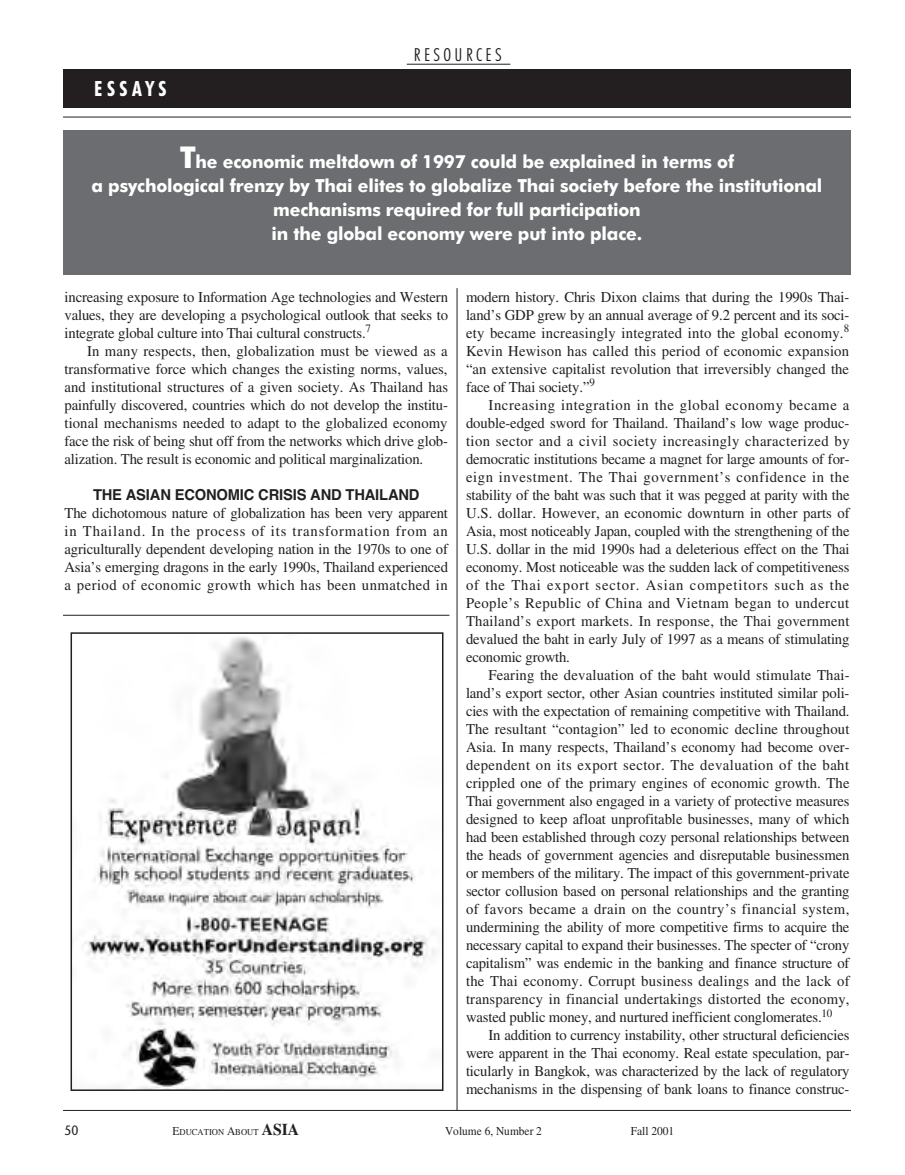
<style>
.page{position:relative;width:905px;height:1175px;background:#fff}
.page>*{position:absolute;margin:0;border:0;box-sizing:border-box;transform-origin:0 0}
.t1{font:700 condensed 21px "Futura BT";letter-spacing:.21em;color:#fff}
.t2{font:700 18px/24px "Futura BT";letter-spacing:-.015em;color:#fff;text-align:center}
.t3{font:300 condensed 18px "Futura BT";letter-spacing:.185em;color:#231f20}
.t4{font:15px/18px "EAA Times";letter-spacing:-.01em;color:#231f20;text-align:justify}
.t5{font:700 15px "Helvetica";letter-spacing:-.01em;color:#231f20}
.t6{font:13.5px "Stone Sans";color:#231f20;scale:.9 1}
.t7{font:12px "EAA Times";color:#231f20;scale:.95 1}
.t8{font:9px "EAA Times";color:#231f20;scale:.95 1}
.s1{font-size:30px}
.s2{font-size:12px}
.s3{font-weight:700;font-size:16.5px}
</style>
<div class="page">
<div style="left:63px;top:69px;width:787px;height:39px;background:#231f20"></div>
<hr style="left:407px;top:64px;width:103px;height:1px;background:#231f20">
<hr style="left:63px;top:1110px;width:787px;height:1px;background:#231f20">
<hr style="left:457px;top:288px;width:1px;height:822px;background:#231f20">
<hr style="left:63px;top:117px;width:787px;height:1px;background:#231f20">
<hr style="left:63px;top:615px;width:386px;height:1px;background:#231f20">
<div style="left:63px;top:130px;width:787px;height:144px;background:#6c6d70"></div>
<img style="left:84px;top:637px;width:352px;height:450px">
<div style="left:70px;top:632px;width:373px;height:458px;border:2px solid #231f20"></div>
<h1 class="t1" style="left:94px;top:80px;width:74px">ESSAYS</h1>
<p class="t3" style="left:414px;top:47px;width:89px">RESOURCES</p>
<p class="t2" style="left:92px;top:151px;width:732px"><span class="s1">T</span>he economic meltdown of 1997 could be explained in terms of<br>a psychological frenzy by Thai elites to globalize Thai society before the institutional mechanisms required for full participation<br>in the global economy were put into place.</p>
<p class="t4" style="left:64px;top:289px;width:385px">increasing exposure to Information Age technologies and Western values, they are developing a psychological outlook that seeks to integrate global culture into Thai cultural constructs.<sup>7</sup></p>
<p class="t4" style="left:64px;top:343px;width:385px;text-indent:23px">In many respects, then, globalization must be viewed as a transformative force which changes the existing norms, values, and institutional structures of a given society. As Thailand has painfully discovered, countries which do not develop the institu&shy;tional mechanisms needed to adapt to the globalized economy face the risk of being shut off from the networks which drive glob&shy;alization. The result is economic and political marginalization.</p>
<p class="t5" style="left:93px;top:486px;width:328px">THE ASIAN ECONOMIC CRISIS AND THAIlAND</p>
<p class="t4" style="left:64px;top:505px;width:385px">The dichotomous nature of globalization has been very apparent in Thailand. In the process of its transformation from an agriculturally dependent developing nation in the 1970s to one of Asia’s emerging dragons in the early 1990s, Thailand experienced a period of economic growth which has been unmatched in</p>
<p class="t4" style="left:466px;top:289px;width:385px">modern history. Chris Dixon claims that during the 1990s Thai&shy;land’s GDP grew by an annual average of 9.2 percent and its soci&shy;ety became increasingly integrated into the global economy.<sup>8<br></sup>Kevin Hewison has called this period of economic expansion “an extensive capitalist revolution that irreversibly changed the face of Thai society.”<sup>9</sup></p>
<p class="t4" style="left:466px;top:397px;width:385px;text-indent:23px">Increasing integration in the global economy became a double-edged sword for Thailand. Thailand’s low wage produc&shy;tion sector and a civil society increasingly characterized by democratic institutions became a magnet for large amounts of for&shy;eign investment. The Thai government’s confidence in the stability of the baht was such that it was pegged at parity with the U.S. dollar. However, an economic downturn in other parts of Asia, most noticeably Japan, coupled with the strengthening of the U.S. dollar in the mid 1990s had a deleterious effect on the Thai economy. Most noticeable was the sudden lack of competitiveness of the Thai export sector. Asian competitors such as the People’s Republic of China and Vietnam began to undercut Thailand’s export markets. In response, the Thai government devalued the baht in early July of 1997 as a means of stimulating economic growth.</p>
<p class="t4" style="left:466px;top:667px;width:385px;text-indent:23px">Fearing the devaluation of the baht would stimulate Thai&shy;land’s export sector, other Asian countries instituted similar poli&shy;cies with the expectation of remaining competitive with Thailand.<br>The resultant “contagion” led to economic decline throughout Asia. In many respects, Thailand’s economy had become over&shy;dependent on its export sector. The devaluation of the baht crippled one of the primary engines of economic growth. The Thai government also engaged in a variety of protective measures designed to keep afloat unprofitable businesses, many of which had been established through cozy personal relationships between the heads of government agencies and disreputable businessmen or members of the military. The impact of this government-private sector collusion based on personal relationships and the granting of favors became a drain on the country’s financial system, undermining the ability of more competitive firms to acquire the necessary capital to expand their businesses. The specter of “crony capitalism” was endemic in the banking and finance structure of the Thai economy. Corrupt business dealings and the lack of transparency in financial undertakings distorted the economy, wasted public money, and nurtured inefficient conglomerates.<sup>10</sup></p>
<p class="t4" style="left:466px;top:1027px;width:385px;text-indent:23px">In addition to currency instability, other structural deficiencies were apparent in the Thai economy. Real estate speculation, par&shy;ticularly in Bangkok, was characterized by the lack of regulatory mechanisms in the dispensing of bank loans to finance construc-</p>
<p class="t6" style="left:64px;top:1124px;width:17px">50</p>
<p class="t8" style="left:172px;top:1128px;width:135px"><span class="s2">E</span>DUCATION <span class="s2">A</span>BOUT <span class="s3">ASIA</span></p>
<p class="t7" style="left:445px;top:1126px;width:103px">Volume 6, Number 2</p>
<p class="t7" style="left:630px;top:1126px;width:47px">Fall 2001</p>
</div>
